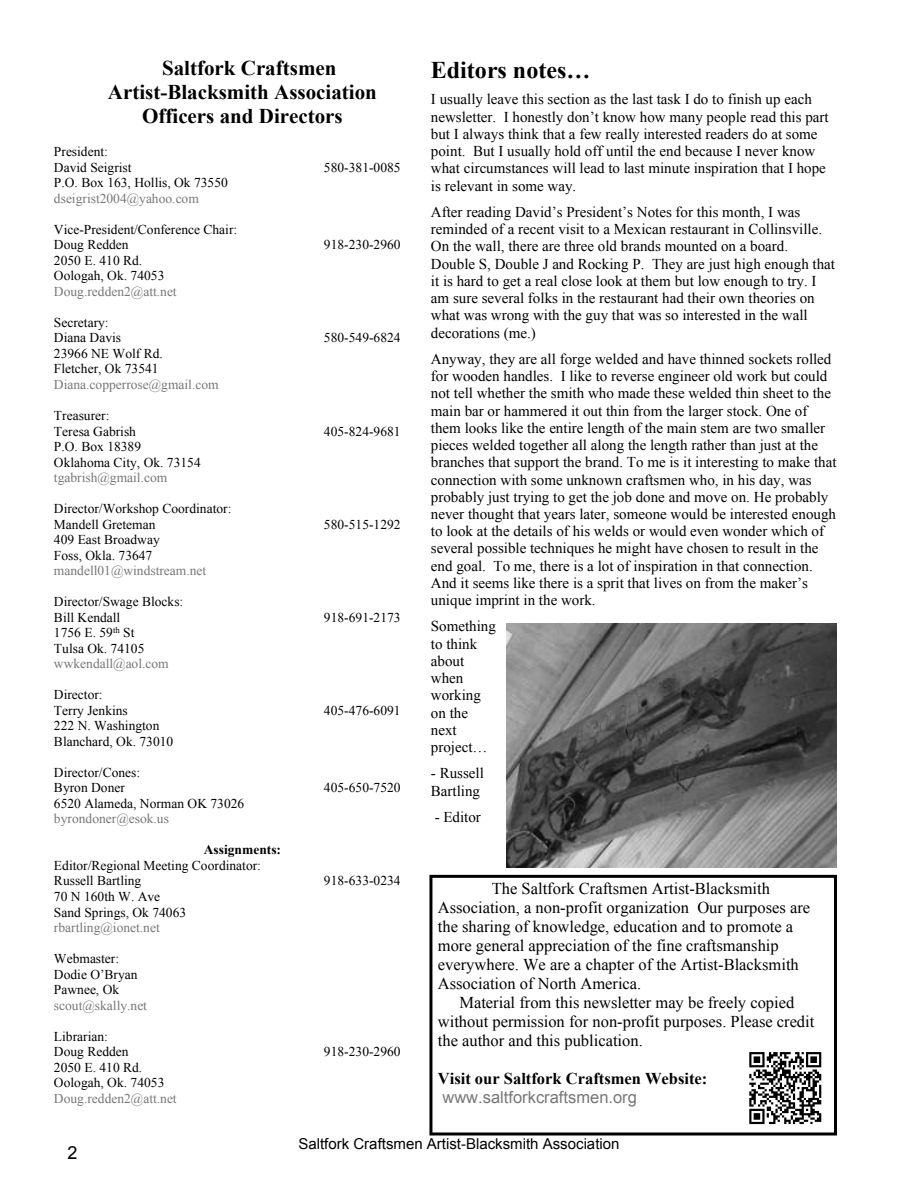
<style>
.page{position:relative;width:918px;height:1188px;background:#fff}
.page>*{position:absolute;margin:0;border:0;box-sizing:border-box;transform-origin:0 0}
.t1{font:700 24px "Times New Roman";color:#000}
.t2{font:700 21px "Times New Roman";color:#000}
.t3{font:18px "Arial";color:#000}
.t4{font:16.5px/18.9px "Times New Roman";color:#000}
.t5{font:700 16.5px "Times New Roman";color:#000}
.t6{font:16.5px "Arial";color:#777}
.t7{font:15px/17.2px "Times New Roman";color:#000}
.t8{font:15px "Arial";color:#000}
.t9{font:13.5px/15.5px "Times New Roman";color:#000}
.t10{font:13.5px "Times New Roman";color:#777}
.t11{font:700 13.5px "Times New Roman";color:#000}
</style>
<div class="page">
<svg style="left:429px;top:875px;width:408px;height:260px"></svg>
<svg style="left:749px;top:1052px;width:72px;height:72px"></svg>
<img style="left:506px;top:624px;width:331px;height:244px">
<h2 class="t2" style="left:162px;top:61px;width:176px">Saltfork Craftsmen</h2>
<h2 class="t2" style="left:108px;top:85px;width:271px">Artist-Blacksmith Association</h2>
<h2 class="t2" style="left:142px;top:109px;width:202px">Officers and Directors</h2>
<p class="t9" style="left:54px;top:145px;width:79px">President:<br>David Seigrist</p>
<p class="t9" style="left:324px;top:161px;width:78px">580-381-0085</p>
<p class="t9" style="left:54px;top:176px;width:175px">P.O. Box 163, Hollis, Ok 73550</p>
<p class="t10" style="left:54px;top:193px;width:146px">dseigrist2004@yahoo.com</p>
<p class="t9" style="left:54px;top:223px;width:185px">Vice-President/Conference Chair:<br>Doug Redden</p>
<p class="t9" style="left:54px;top:254px;width:112px">2050 E. 410 Rd.<br>Oologah, Ok. 74053</p>
<p class="t10" style="left:54px;top:287px;width:124px">Doug.redden2@att.net</p>
<p class="t9" style="left:54px;top:316px;width:69px">Secretary:<br>Diana Davis</p>
<p class="t9" style="left:54px;top:347px;width:110px">23966 NE Wolf Rd.<br>Fletcher, Ok 73541</p>
<p class="t10" style="left:54px;top:380px;width:166px">Diana.copperrose@gmail.com</p>
<p class="t9" style="left:54px;top:409px;width:84px">Treasurer:<br>Teresa Gabrish</p>
<p class="t9" style="left:54px;top:440px;width:148px">P.O. Box 18389<br>Oklahoma City, Ok. 73154</p>
<p class="t10" style="left:54px;top:473px;width:115px">tgabrish@gmail.com</p>
<p class="t9" style="left:54px;top:502px;width:179px">Director/Workshop Coordinator:<br>Mandell Greteman</p>
<p class="t9" style="left:54px;top:533px;width:107px">409 East Broadway<br>Foss, Okla. 73647</p>
<p class="t10" style="left:54px;top:566px;width:154px">mandell01@windstream.net</p>
<p class="t9" style="left:54px;top:595px;width:131px">Director/Swage Blocks:<br>Bill Kendall</p>
<p class="t9" style="left:54px;top:626px;width:92px">1756 E. 59<sup>th</sup> St<br>Tulsa Ok. 74105</p>
<p class="t10" style="left:54px;top:659px;width:116px">wwkendall@aol.com</p>
<p class="t9" style="left:54px;top:688px;width:75px">Director:<br>Terry Jenkins</p>
<p class="t9" style="left:54px;top:719px;width:121px">222 N. Washington<br>Blanchard, Ok. 73010</p>
<p class="t9" style="left:54px;top:766px;width:88px">Director/Cones:<br>Byron Doner</p>
<p class="t9" style="left:54px;top:797px;width:192px">6520 Alameda, Norman OK 73026</p>
<p class="t10" style="left:54px;top:814px;width:116px">byrondoner@esok.us</p>
<p class="t11" style="left:204px;top:845px;width:79px">Assignments:</p>
<p class="t9" style="left:54px;top:859px;width:209px">Editor/Regional Meeting Coordinator:<br>Russell Bartling</p>
<p class="t9" style="left:54px;top:890px;width:134px">70 N 160th W. Ave<br>Sand Springs, Ok 74063</p>
<p class="t10" style="left:54px;top:923px;width:107px">rbartling@ionet.net</p>
<p class="t9" style="left:54px;top:952px;width:85px">Webmaster:<br>Dodie O’Bryan<br>Pawnee, Ok</p>
<p class="t10" style="left:54px;top:1000px;width:95px">scout@skally.net</p>
<p class="t9" style="left:54px;top:1030px;width:76px">Librarian:<br>Doug Redden</p>
<p class="t9" style="left:54px;top:1061px;width:112px">2050 E. 410 Rd.<br>Oologah, Ok. 74053</p>
<p class="t10" style="left:54px;top:1093px;width:124px">Doug.redden2@att.net</p>
<p class="t9" style="left:324px;top:238px;width:78px">918-230-2960</p>
<p class="t9" style="left:324px;top:331px;width:78px">580-549-6824</p>
<p class="t9" style="left:324px;top:425px;width:78px">405-824-9681</p>
<p class="t9" style="left:324px;top:518px;width:78px">580-515-1292</p>
<p class="t9" style="left:324px;top:611px;width:78px">918-691-2173</p>
<p class="t9" style="left:324px;top:704px;width:78px">405-476-6091</p>
<p class="t9" style="left:324px;top:781px;width:78px">405-650-7520</p>
<p class="t9" style="left:324px;top:875px;width:78px">918-633-0234</p>
<p class="t9" style="left:324px;top:1045px;width:78px">918-230-2960</p>
<h1 class="t1" style="left:431px;top:62px;width:161px">Editors notes…</h1>
<p class="t7" style="left:431px;top:92px;width:399px">I usually leave this section as the last task I do to finish up each newsletter. I honestly don’t know how many people read this part but I always think that a few really interested readers do at some point. But I usually hold off until the end because I never know what circumstances will lead to last minute inspiration that I hope is relevant in some way.</p>
<p class="t7" style="left:431px;top:205px;width:406px">After reading David’s President’s Notes for this month, I was reminded of a recent visit to a Mexican restaurant in Collinsville.<br>On the wall, there are three old brands mounted on a board.<br>Double S, Double J and Rocking P. They are just high enough that it is hard to get a real close look at them but low enough to try. I am sure several folks in the restaurant had their own theories on what was wrong with the guy that was so interested in the wall decorations (me.)</p>
<p class="t7" style="left:431px;top:352px;width:407px">Anyway, they are all forge welded and have thinned sockets rolled for wooden handles. I like to reverse engineer old work but could not tell whether the smith who made these welded thin sheet to the main bar or hammered it out thin from the larger stock. One of them looks like the entire length of the main stem are two smaller pieces welded together all along the length rather than just at the branches that support the brand. To me is it interesting to make that connection with some unknown craftsmen who, in his day, was probably just trying to get the job done and move on. He probably never thought that years later, someone would be interested enough to look at the details of his welds or would even wonder which of several possible techniques he might have chosen to result in the end goal. To me, there is a lot of inspiration in that connection.<br>And it seems like there is a sprit that lives on from the maker’s unique imprint in the work.</p>
<p class="t7" style="left:431px;top:619px;width:67px">Something to think about when working on the next project…</p>
<p class="t7" style="left:431px;top:766px;width:54px">- Russell<br>Bartling</p>
<p class="t7" style="left:435px;top:810px;width:48px">- Editor</p>
<p class="t4" style="left:438px;top:881px;width:374px;text-indent:54px">The Saltfork Craftsmen Artist-Blacksmith Association, a non-profit organization Our purposes are the sharing of knowledge, education and to promote a more general appreciation of the fine craftsmanship everywhere. We are a chapter of the Artist-Blacksmith Association of North America.</p>
<p class="t4" style="left:438px;top:995px;width:378px;text-indent:22px">Material from this newsletter may be freely copied without permission for non-profit purposes. Please credit the author and this publication.</p>
<p class="t5" style="left:438px;top:1073px;width:271px">Visit our Saltfork Craftsmen Website:</p>
<p class="t6" style="left:442px;top:1091px;width:196px">www.saltforkcraftsmen.org</p>
<p class="t3" style="left:68px;top:1146px;width:12px">2</p>
<p class="t8" style="left:298px;top:1138px;width:323px">Saltfork Craftsmen Artist-Blacksmith Association</p>
</div>
